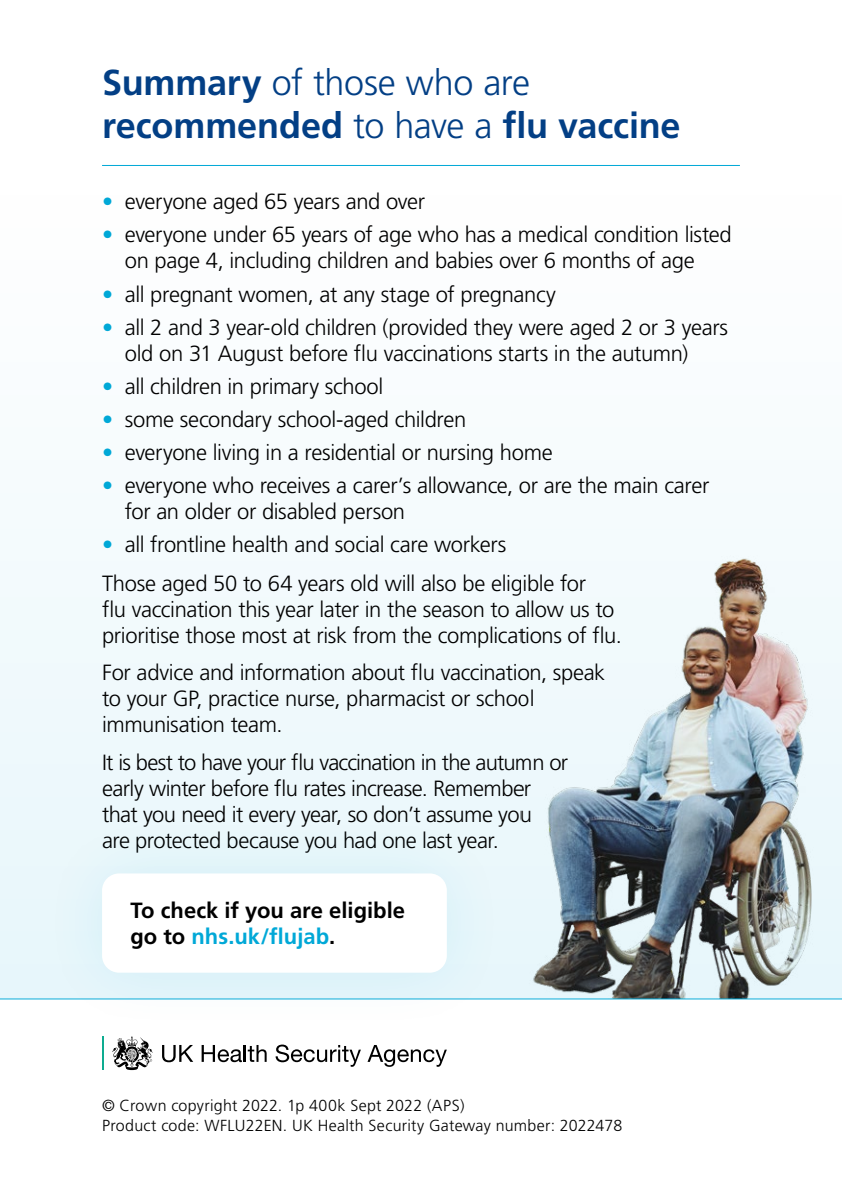
<style>
.page{position:relative;width:842px;height:1191px;background:#fff}
.page>*{position:absolute;margin:0;border:0;box-sizing:border-box;transform-origin:0 0}
.t1{font:700 36px/43.2px "Frutiger LT Pro";letter-spacing:-.005em;color:#033f85}
.t2{font:300 22px/26px "Frutiger LT Pro";letter-spacing:-.02em;color:#000}
.t3{font:700 22px/26px "Frutiger LT Pro";color:#000}
.t4{font:300 16px "Frutiger LT Pro";letter-spacing:.015em;color:#000}
.s1{font-weight:300}
.s2{color:#00a8d7}
</style>
<div class="page">
<div style="left:0;top:165px;width:842px;height:834px;background:#f7fcfd"></div>
<hr style="left:102px;top:165px;width:638px;height:1px;background:#00a8d7">
<img style="left:521px;top:558px;width:315px;height:440px">
<hr style="left:102px;top:1036px;width:2px;height:34px;background:#0eac91">
<svg style="left:112px;top:1036px;width:41px;height:34px"></svg>
<svg style="left:162px;top:1045px;width:31px;height:17px"></svg>
<svg style="left:202px;top:1045px;width:65px;height:17px"></svg>
<svg style="left:276px;top:1044px;width:85px;height:22px"></svg>
<svg style="left:367px;top:1045px;width:80px;height:21px"></svg>
<div style="left:39px;top:810px;width:471px;height:225px;background:#00a8d7;opacity:.1"></div>
<div style="left:102px;top:873px;width:345px;height:99px;background:#fff;border-radius:17px"></div>
<hr style="left:0;top:998px;width:842px;height:1px;background:#00a8d7">
<p class="t1" style="left:102px;top:61px;width:580px">Summary <span class="s1">of those who are </span>recommended <span class="s1">to have a</span> flu vaccine</p>
<p class="t2" style="left:102px;top:189px;width:325px"><span class="s2">•</span> everyone aged 65 years and over</p>
<p class="t2" style="left:125px;top:222px;width:609px;text-indent:-23px"><span class="s2">•</span> everyone under 65 years of age who has a medical condition listed on page 4, including children and babies over 6 months of age</p>
<p class="t2" style="left:102px;top:281px;width:455px"><span class="s2">•</span> all pregnant women, at any stage of pregnancy</p>
<p class="t2" style="left:125px;top:314px;width:605px;text-indent:-23px"><span class="s2">•</span> all 2 and 3 year-old children (provided they were aged 2 or 3 years old on 31 August before flu vaccinations starts in the autumn)</p>
<p class="t2" style="left:102px;top:373px;width:283px"><span class="s2">•</span> all children in primary school</p>
<p class="t2" style="left:102px;top:406px;width:366px"><span class="s2">•</span> some secondary school-aged children</p>
<p class="t2" style="left:102px;top:439px;width:452px"><span class="s2">•</span> everyone living in a residential or nursing home</p>
<p class="t2" style="left:125px;top:472px;width:586px;text-indent:-23px"><span class="s2">•</span> everyone who receives a carer’s allowance, or are the main carer for an older or disabled person</p>
<p class="t2" style="left:102px;top:531px;width:406px"><span class="s2">•</span> all frontline health and social care workers</p>
<h2 class="t2" style="left:102px;top:570px;width:521px">Those aged 50 to 64 years old will also be eligible for<br>flu vaccination this year later in the season to allow us to prioritise those most at risk from the complications of flu.</h2>
<h2 class="t2" style="left:102px;top:660px;width:505px">For advice and information about flu vaccination, speak to your GP, practice nurse, pharmacist or school immunisation team.</h2>
<h2 class="t2" style="left:102px;top:749px;width:468px">It is best to have your flu vaccination in the autumn or early winter before flu rates increase. Remember that you need it every year, so don’t assume you<br>are protected because you had one last year.</h2>
<h2 class="t3" style="left:130px;top:897px;width:276px">To check if you are eligible go to <span class="s2">nhs.uk/flujab</span>.</h2>
<p class="t4" style="left:102px;top:1096px;width:364px">© Crown copyright 2022. 1p 400k Sept 2022 (APS)</p>
<p class="t4" style="left:102px;top:1116px;width:522px">Product code: WFLU22EN. UK Health Security Gateway number: 2022478</p>
</div>
